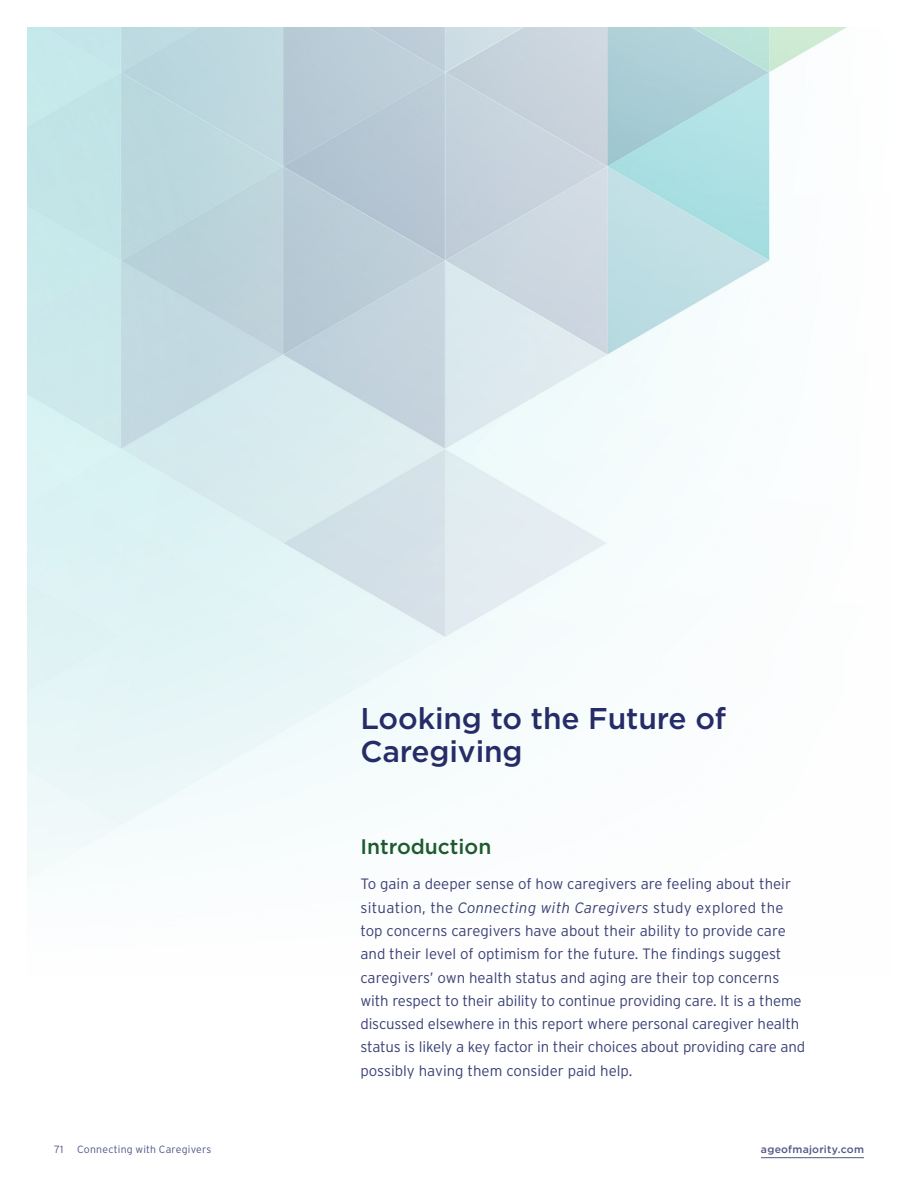
<style>
.page{position:relative;width:918px;height:1188px;background:#fff}
.page>*{position:absolute;margin:0;border:0;box-sizing:border-box;transform-origin:0 0}
.Heading_1{font:500 30px/33px "Gotham";letter-spacing:-.005em;color:#252c67}
.Heading_2{font:500 21px "Gotham";color:#1d5b2d}
.Intro_Paragraph_New{font:300 15px/23.4px "Interstate";letter-spacing:-.01em;color:#3b4176}
.t1{font:300 10.5px "Interstate";letter-spacing:.02em;color:#505685}
.t2{font:500 10.5px "Gotham";letter-spacing:.02em;color:#505685}
.s1{font-style:italic}
</style>
<div class="page">
<img style="left:27px;top:27px;width:820px;height:853px">
<hr style="left:761px;top:1157px;width:103px;height:1px;background:#505685">
<h3 class="Heading_1" style="left:360px;top:702px;width:367px">Looking to the Future of<br>Caregiving</h3>
<h4 class="Heading_2" style="left:360px;top:833px;width:132px">Introduction</h4>
<p class="Intro_Paragraph_New" style="left:360px;top:872px;width:446px">To gain a deeper sense of how caregivers are feeling about their situation, the <span class="s1">Connecting with Caregivers</span> study explored the top concerns caregivers have about their ability to provide care and their level of optimism for the future. The findings suggest caregivers’ own health status and aging are their top concerns with respect to their ability to continue providing care. It is a theme discussed elsewhere in this report where personal caregiver health status is likely a key factor in their choices about providing care and possibly having them consider paid help.</p>
<p class="t1" style="left:54px;top:1144px;width:11px">71</p>
<p class="t1" style="left:77px;top:1144px;width:136px">Connecting with Caregivers</p>
<p class="t2" style="left:761px;top:1143px;width:105px">ageofmajority.com</p>
</div>
